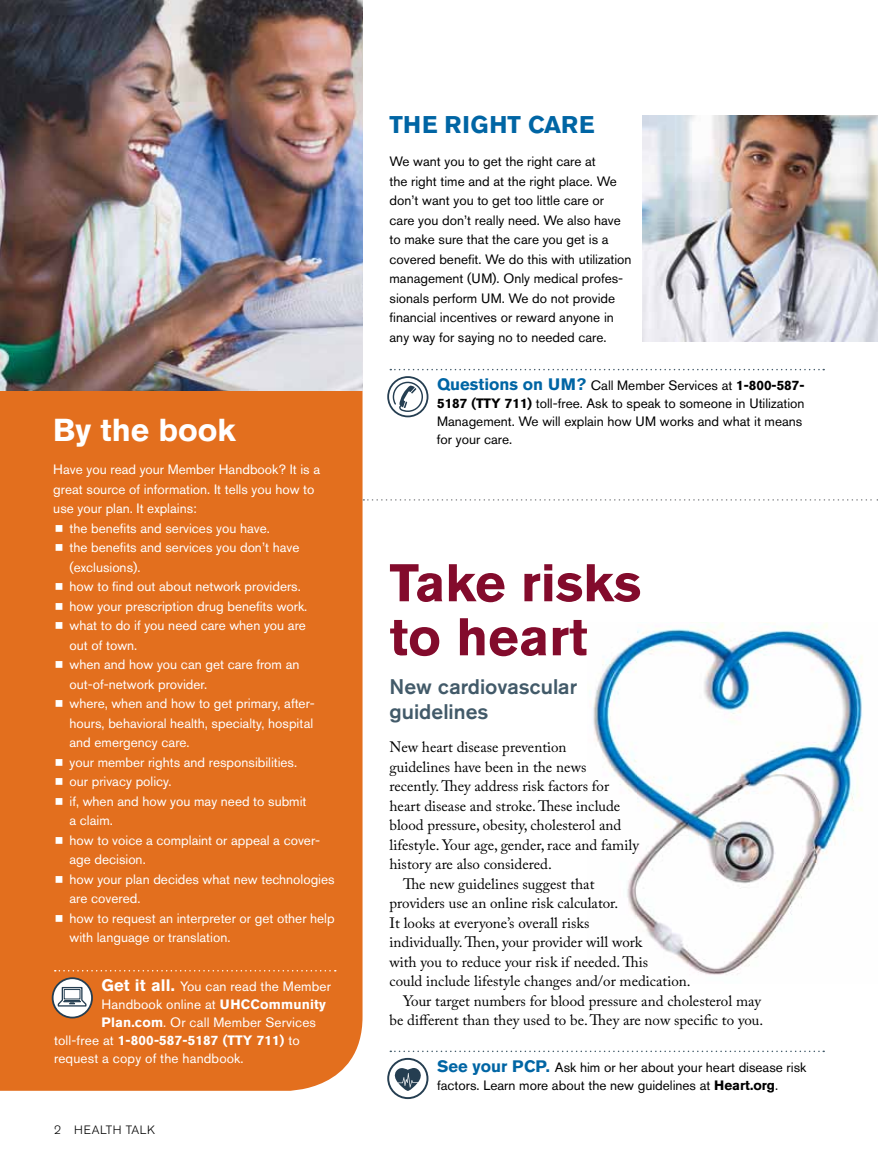
<style>
.page{position:relative;width:878px;height:1161px;background:#fff}
.page>*{position:absolute;margin:0;border:0;box-sizing:border-box;transform-origin:0 0}
.t1{font:700 52.5px/54px "Akzidenz Grotesk BE";color:#830b2c}
.t2{font:700 31.5px "Akzidenz Grotesk BE";color:#fff}
.t3{font:700 24px "Akzidenz Grotesk BE";letter-spacing:.02em;color:#0065a4}
.t4{font:500 21px/25.2px "Akzidenz Grotesk BE";color:#425a69}
.t5{font:15px "Adobe Caslon Pro";color:#000}
.t6{font:13.5px "Akzidenz Grotesk BE";color:#fff}
.t7{font:13.5px/19.5px "Akzidenz Grotesk BE";color:#000}
.t8{font:700 13.5px "Akzidenz Grotesk BE";letter-spacing:.01em;color:#fff}
.t9{font:300 12px "Akzidenz Grotesk BE";letter-spacing:.05em;color:#000}
.s1{font-weight:700;font-size:16.5px;color:#0065a4}
.s2{font-weight:700}
.s3{font-weight:700;font-size:16.5px}
.s4{font-weight:400}
</style>
<div class="page">
<div style="left:0;top:390px;width:362px;height:701px;background:#e36f1e"></div>
<img style="left:0;top:0;width:362px;height:390px">
<img style="left:593px;top:623px;width:270px;height:352px">
<svg style="left:363px;top:499px;width:515px;height:2px"></svg>
<svg style="left:390px;top:369px;width:434px;height:1px"></svg>
<svg style="left:387px;top:376px;width:41px;height:41px"></svg>
<img style="left:642px;top:115px;width:236px;height:226px">
<svg style="left:52px;top:970px;width:284px;height:48px"></svg>
<svg style="left:390px;top:1051px;width:434px;height:1px"></svg>
<svg style="left:387px;top:1058px;width:41px;height:41px"></svg>
<svg style="left:56px;top:525px;width:7px;height:7px"></svg>
<svg style="left:56px;top:544px;width:7px;height:7px"></svg>
<svg style="left:56px;top:583px;width:7px;height:7px"></svg>
<svg style="left:56px;top:603px;width:7px;height:7px"></svg>
<svg style="left:56px;top:622px;width:7px;height:7px"></svg>
<svg style="left:56px;top:661px;width:7px;height:7px"></svg>
<svg style="left:56px;top:700px;width:7px;height:7px"></svg>
<svg style="left:56px;top:759px;width:7px;height:7px"></svg>
<svg style="left:56px;top:778px;width:7px;height:7px"></svg>
<svg style="left:56px;top:798px;width:7px;height:7px"></svg>
<svg style="left:56px;top:837px;width:7px;height:7px"></svg>
<svg style="left:56px;top:876px;width:7px;height:7px"></svg>
<svg style="left:56px;top:915px;width:7px;height:7px"></svg>
<h3 class="t3" style="left:389px;top:111px;width:99px">TH E RIGHT</h3>
<h3 class="t3" style="left:528px;top:111px;width:68px">CARE</h3>
<p class="t7" style="left:389px;top:152px;width:243px">We want you to get the right care at<br>the right time and at the right place. We don’t want you to get too little care or care you don’t really need. We also have to make sure that the care you get is a covered benefit. We do this with utilization management (UM). Only medical profes&shy;sionals perform UM. We do not provide financial incentives or reward anyone in any way for saying no to needed care.</p>
<p class="t7" style="left:437px;top:376px;width:369px;line-height:18px"><span class="s1">Questions on UM?</span> Call Member Services at <span class="s2">1-800-587- 5187 (TTY 711)</span> toll-free. Ask to speak to someone in Utilization Management. We will explain how UM works and what it means for your care.</p>
<h2 class="t2" style="left:53px;top:412px;width:184px">By the book</h2>
<p class="t6" style="left:53px;top:461px;width:268px">Have you read your Member Handbook? It is a</p>
<p class="t6" style="left:53px;top:481px;width:263px">great source of information. It tells you how to</p>
<p class="t6" style="left:53px;top:500px;width:145px">use your plan. It explains:</p>
<p class="t6" style="left:69px;top:520px;width:202px">the benefits and services you have.</p>
<p class="t6" style="left:69px;top:539px;width:231px">the benefits and services you don’t have</p>
<p class="t6" style="left:69px;top:559px;width:72px">(exclusions).</p>
<p class="t6" style="left:69px;top:578px;width:233px">how to find out about network providers.</p>
<p class="t6" style="left:69px;top:598px;width:239px">how your prescription drug benefits work.</p>
<p class="t6" style="left:69px;top:617px;width:238px">what to do if you need care when you are</p>
<p class="t6" style="left:69px;top:637px;width:69px">out of town.</p>
<p class="t6" style="left:69px;top:656px;width:231px">when and how you can get care from an</p>
<p class="t6" style="left:69px;top:676px;width:139px">out-of-network provider.</p>
<p class="t6" style="left:69px;top:695px;width:247px">where, when and how to get primary, after-</p>
<p class="t6" style="left:69px;top:715px;width:245px">hours, behavioral health, specialty, hospital</p>
<p class="t6" style="left:69px;top:734px;width:122px">and emergency care.</p>
<p class="t6" style="left:69px;top:754px;width:229px">your member rights and responsibilities.</p>
<p class="t6" style="left:69px;top:773px;width:104px">our privacy policy.</p>
<p class="t6" style="left:69px;top:793px;width:238px">if, when and how you may need to submit</p>
<p class="t6" style="left:69px;top:812px;width:45px">a claim.</p>
<p class="t6" style="left:69px;top:832px;width:252px">how to voice a complaint or appeal a cover-</p>
<p class="t6" style="left:69px;top:851px;width:78px">age decision.</p>
<p class="t6" style="left:69px;top:871px;width:266px">how your plan decides what new technologies</p>
<p class="t6" style="left:69px;top:890px;width:72px">are covered.</p>
<p class="t6" style="left:69px;top:910px;width:267px">how to request an interpreter or get other help</p>
<p class="t6" style="left:69px;top:929px;width:162px">with language or translation.</p>
<h1 class="t1" style="left:389px;top:556px;width:253px">Take risks to heart</h1>
<h3 class="t4" style="left:389px;top:674px;width:189px">N ew cardiovascular guidelines</h3>
<p class="t5" style="left:389px;top:738px;width:178px">New heart disease prevention</p>
<p class="t5" style="left:389px;top:758px;width:198px">guidelines have been in the news</p>
<p class="t5" style="left:389px;top:777px;width:221px">recently. They address risk factors for</p>
<p class="t5" style="left:389px;top:797px;width:232px">heart disease and stroke. These include</p>
<p class="t5" style="left:389px;top:816px;width:233px">blood pressure, obesity, cholesterol and</p>
<p class="t5" style="left:389px;top:836px;width:251px">lifestyle. Your age, gender, race and family</p>
<p class="t5" style="left:389px;top:855px;width:164px">history are also considered.</p>
<p class="t5" style="left:403px;top:875px;width:193px">The new guidelines suggest that</p>
<p class="t5" style="left:389px;top:894px;width:230px">providers use an online risk calculator.</p>
<p class="t5" style="left:389px;top:914px;width:201px">It looks at everyone’s overall risks</p>
<p class="t5" style="left:389px;top:933px;width:254px">individually. Then, your provider will work</p>
<p class="t5" style="left:389px;top:953px;width:260px">with you to reduce your risk if needed. This</p>
<p class="t5" style="left:389px;top:972px;width:302px">could include lifestyle changes and/or medication.</p>
<p class="t5" style="left:403px;top:992px;width:359px">Your target numbers for blood pressure and cholesterol may</p>
<p class="t5" style="left:389px;top:1011px;width:375px">be different than they used to be. They are now specific to you.</p>
<p class="t6" style="left:102px;top:978px;width:231px"><span class="s3">Get it all.</span> You can read the Member</p>
<p class="t6" style="left:102px;top:996px;width:226px">Handbook online at <span class="s2">UHCCommunity</span></p>
<p class="t6" style="left:102px;top:1014px;width:216px"><span class="s2">Plan.com</span>. Or call Member Services</p>
<p class="t8" style="left:54px;top:1033px;width:247px"><span class="s4">toll-free at</span> 1-800-587-5187 (TTY 711) <span class="s4">to</span></p>
<p class="t6" style="left:54px;top:1050px;width:191px">request a copy of the handbook.</p>
<p class="t7" style="left:437px;top:1058px;width:371px;line-height:18px"><span class="s1">See your PCP.</span> Ask him or her about your heart disease risk factors. Learn more about the new guidelines at <span class="s2">Heart.org</span>.</p>
<p class="t9" style="left:54px;top:1123px;width:103px">2 HEALTH TALK</p>
</div>
